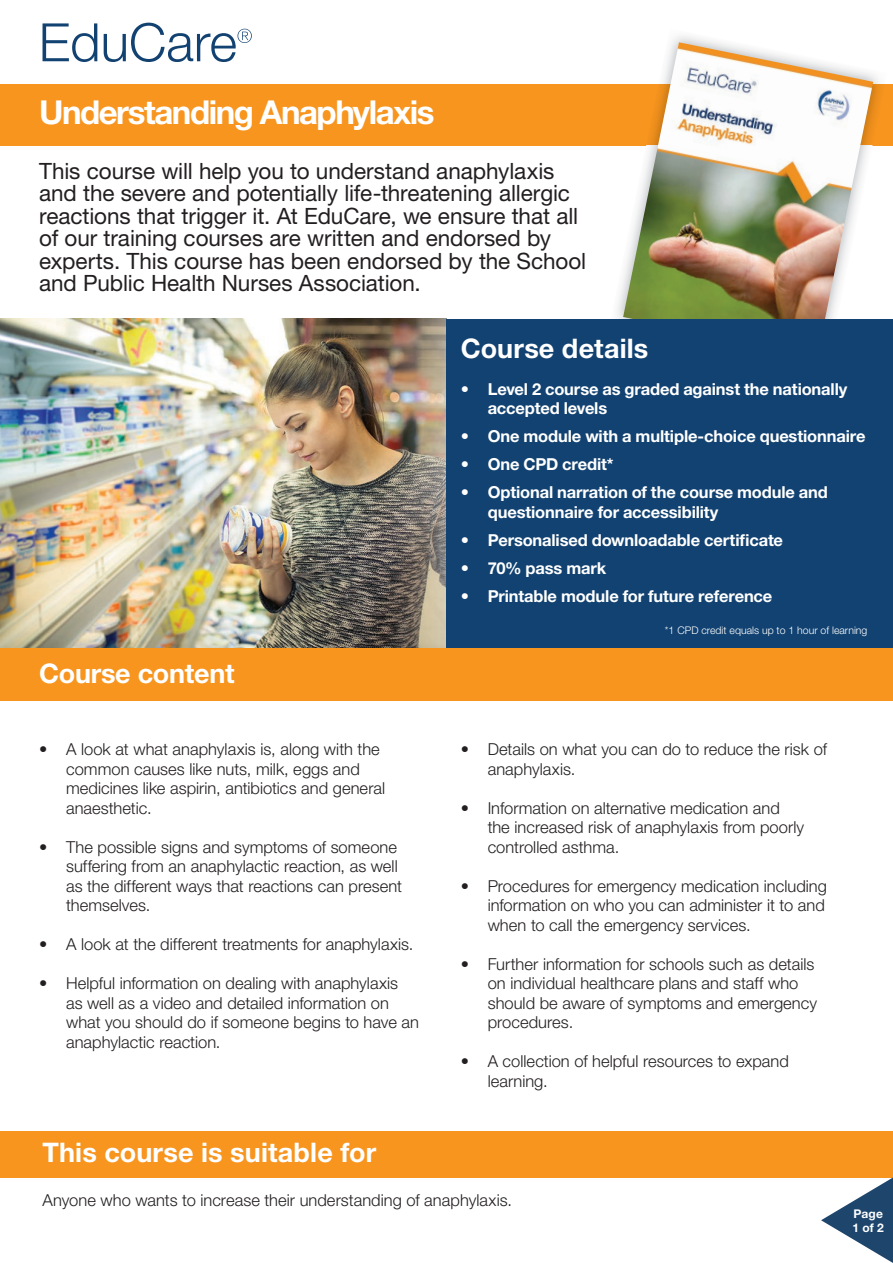
<style>
.page{position:relative;width:893px;height:1263px;background:#fff}
.page>*{position:absolute;margin:0;border:0;box-sizing:border-box;transform-origin:0 0}
.t1{font:700 33px "Helvetica Neue LT Pro";letter-spacing:-.045em;color:#fff}
.t2{font:700 27px "Helvetica Neue LT Pro";letter-spacing:.005em;color:#fff}
.t3{font:22.5px/22.5px "Helvetica Neue LT Pro";letter-spacing:-.005em;color:#231f20}
.t4{font:300 16.5px/19.5px "Helvetica Neue LT Pro";color:#231f20}
.t5{font:700 16.5px/19.5px "Helvetica Neue LT Pro";letter-spacing:-.01em;color:#fff}
.t6{font:700 12px/14.4px "Helvetica Neue LT Pro";letter-spacing:.02em;color:#fff}
.t7{font:300 10.5px "Helvetica Neue LT Pro";color:#fff}
</style>
<div class="page">
<div style="left:0;top:1131px;width:893px;height:46px;background:#f7951f"></div>
<div style="left:0;top:84px;width:893px;height:61px;background:#f7951f"></div>
<img style="left:623px;top:42px;width:250px;height:277px">
<div style="left:0;top:647px;width:893px;height:54px;background:#f7951f"></div>
<img style="left:0;top:319px;width:446px;height:328px">
<svg style="left:43px;top:23px;width:54px;height:39px"></svg>
<svg style="left:104px;top:23px;width:148px;height:39px"></svg>
<div style="left:446px;top:319px;width:447px;height:328px;background:#124271"></div>
<svg style="left:821px;top:1177px;width:72px;height:86px"></svg>
<h1 class="t1" style="left:39px;top:92px;width:397px">Understanding Anaphylaxis</h1>
<p class="t3" style="left:39px;top:159px;width:549px">This course will help you to understand anaphylaxis and the severe and potentially life-threatening allergic reactions that trigger it. At EduCare, we ensure that all of our training courses are written and endorsed by experts. This course has been endorsed by the School and Public Health Nurses Association.</p>
<h2 class="t2" style="left:461px;top:332px;width:189px">Course details</h2>
<p class="t5" style="left:488px;top:379px;width:361px;text-indent:-27px">• Level 2 course as graded against the nationally accepted levels</p>
<p class="t5" style="left:461px;top:426px;width:406px">• One module with a multiple-choice questionnaire</p>
<p class="t5" style="left:461px;top:454px;width:154px">• One CPD credit*</p>
<p class="t5" style="left:488px;top:482px;width:342px;text-indent:-27px">• Optional narration of the course module and questionnaire for accessibility</p>
<p class="t5" style="left:461px;top:530px;width:324px">• Personalised downloadable certificate</p>
<p class="t5" style="left:461px;top:558px;width:147px">• 70% pass mark</p>
<p class="t5" style="left:461px;top:586px;width:313px">• Printable module for future reference</p>
<h2 class="t2" style="left:39px;top:656px;width:197px">Course content</h2>
<p class="t4" style="left:66px;top:739px;width:321px;text-indent:-27px">• A look at what anaphylaxis is, along with the common causes like nuts, milk, eggs and medicines like aspirin, antibiotics and general anaesthetic.</p>
<p class="t4" style="left:66px;top:837px;width:337px;text-indent:-27px">• The possible signs and symptoms of someone suffering from an anaphylactic reaction, as well as the different ways that reactions can present themselves.</p>
<p class="t4" style="left:39px;top:934px;width:376px">• A look at the different treatments for anaphylaxis.</p>
<p class="t4" style="left:66px;top:973px;width:354px;text-indent:-27px">• Helpful information on dealing with anaphylaxis<br>as well as a video and detailed information on what you should do if someone begins to have an anaphylactic reaction.</p>
<p class="t7" style="left:665px;top:623px;width:204px">*1 CPD credit equals up to 1 hour of learning</p>
<p class="t4" style="left:488px;top:739px;width:341px;text-indent:-27px">• Details on what you can do to reduce the risk of anaphylaxis.</p>
<p class="t4" style="left:488px;top:798px;width:318px;text-indent:-27px">• Information on alternative medication and the increased risk of anaphylaxis from poorly controlled asthma.</p>
<p class="t4" style="left:488px;top:876px;width:341px;text-indent:-27px">• Procedures for emergency medication including information on who you can administer it to and when to call the emergency services.</p>
<p class="t4" style="left:488px;top:954px;width:331px;text-indent:-27px">• Further information for schools such as details on individual healthcare plans and staff who should be aware of symptoms and emergency procedures.</p>
<p class="t4" style="left:488px;top:1051px;width:303px;text-indent:-27px">• A collection of helpful resources to expand learning.</p>
<h2 class="t2" style="left:43px;top:1136px;width:335px">This course is suitable for</h2>
<p class="t4" style="left:43px;top:1190px;width:471px">Anyone who wants to increase their understanding of anaphylaxis.</p>
<p class="t6" style="left:852px;top:1206px;width:33px">Page<br>1 of 2</p>
</div>
